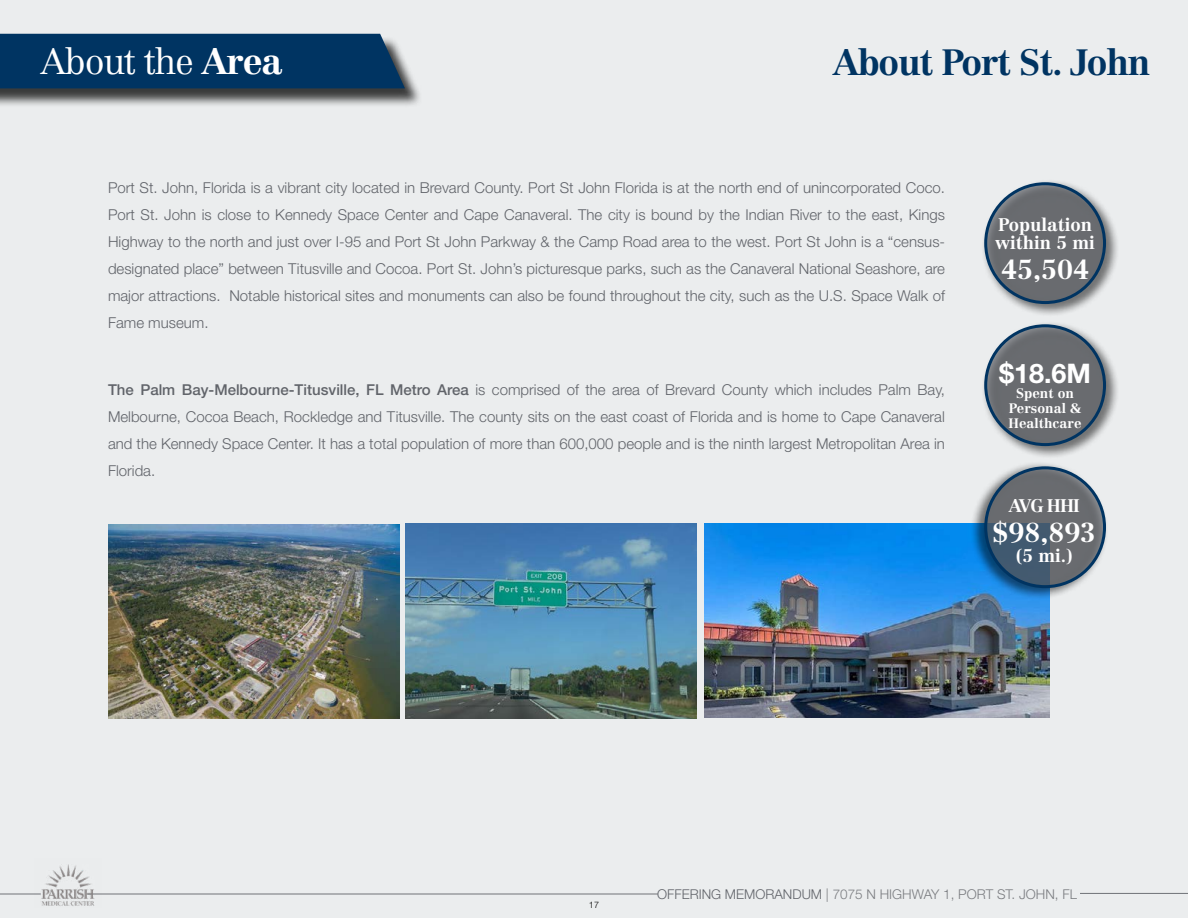
<style>
.page{position:relative;width:1188px;height:918px;background:#ebedee}
.page>*{position:absolute;margin:0;border:0;box-sizing:border-box;transform-origin:0 0}
.t1{font:700 36px "Centennial LT Std";letter-spacing:-.035em;color:#003462}
.t2{font:300 36px "Centennial LT Std";letter-spacing:-.035em;color:#fff}
.t3{font:700 27px "Centennial LT Std";color:#fff}
.t4{font:700 27px "Helvetica Neue LT Std";color:#fff}
.t5{font:700 18px/18px "Centennial LT Std";color:#fff}
.t6{font:300 15px/27px "Helvetica Neue LT Std";color:#61646a;text-align:justify}
.t7{font:300 13.5px "Helvetica Neue LT Std";color:#7b7d81}
.t8{font:700 13.5px/15px "Centennial LT Std";color:#fff;text-align:center}
.t9{font:300 9px "Helvetica Neue LT Std";color:#000}
.s1{font-weight:700}
.s2{font-weight:500}
.s3{color:#61646a}
</style>
<div class="page">
<hr style="left:87px;top:894px;width:571px;height:1px;background:#61646a">
<hr style="left:1080px;top:893px;width:108px;height:1px;background:#61646a">
<hr style="left:0;top:894px;width:41px;height:1px;background:#61646a">
<img style="left:34px;top:864px;width:68px;height:42px">
<div style="left:0;top:36px;width:423px;height:72px;background:#000;opacity:.75"></div>
<div style="left:0;top:34px;width:405px;height:54px;background:#003462"></div>
<img style="left:108px;top:524px;width:292px;height:195px">
<img style="left:405px;top:523px;width:292px;height:196px">
<img style="left:704px;top:523px;width:346px;height:195px">
<div style="left:980px;top:320px;width:139px;height:139px;background:#000;opacity:.75"></div>
<svg style="left:986px;top:326px;width:119px;height:119px;background:#65696f"></svg>
<div style="left:984px;top:324px;width:122px;height:122px;border:3px solid #003462;border-radius:50%"></div>
<div style="left:980px;top:178px;width:139px;height:139px;background:#000;opacity:.75"></div>
<svg style="left:986px;top:184px;width:119px;height:119px;background:#65696f"></svg>
<div style="left:984px;top:182px;width:122px;height:122px;border:3px solid #003462;border-radius:50%"></div>
<div style="left:970px;top:461px;width:138px;height:139px;background:#000;opacity:.75"></div>
<svg style="left:986px;top:468px;width:119px;height:119px;background:#5a646f"></svg>
<div style="left:984px;top:466px;width:122px;height:122px;border:3px solid #003462;border-radius:50%"></div>
<h1 class="t2" style="left:40px;top:40px;width:244px">About the <span class="s1">Area</span></h1>
<h1 class="t1" style="left:833px;top:40px;width:319px">About Port St. John</h1>
<p class="t6" style="left:108px;top:174px;width:839px">Port St. John, Florida is a vibrant city located in Brevard County. Port St John Florida is at the north end of unincorporated Coco.<br>Port St. John is close to Kennedy Space Center and Cape Canaveral. The city is bound by the Indian River to the east, Kings Highway to the north and just over I-95 and Port St John Parkway &amp; the Camp Road area to the west. Port St John is a “census&shy;designated place” between Titusville and Cocoa. Port St. John’s picturesque parks, such as the Canaveral National Seashore, are major attractions. Notable historical sites and monuments can also be found throughout the city, such as the U.S. Space Walk of Fame museum.</p>
<p class="t6" style="left:108px;top:376px;width:839px"><span class="s2">The Palm Bay-Melbourne-Titusville, FL Metro Area</span> is comprised of the area of Brevard County which includes Palm Bay, Melbourne, Cocoa Beach, Rockledge and Titusville. The county sits on the east coast of Florida and is home to Cape Canaveral and the Kennedy Space Center. It has a total population of more than 600,000 people and is the ninth largest Metropolitan Area in Florida.</p>
<p class="t5" style="left:995px;top:215px;width:101px">Population within 5 mi</p>
<h2 class="t3" style="left:1001px;top:253px;width:89px">45,504</h2>
<h2 class="t4" style="left:999px;top:357px;width:94px">$18.6M</h2>
<p class="t8" style="left:1009px;top:386px;width:75px">Spent on<br>Personal &amp;<br>Healthcare</p>
<p class="t5" style="left:1009px;top:497px;width:72px">AVG HHI</p>
<h2 class="t3" style="left:992px;top:516px;width:105px">$98,893</h2>
<p class="t5" style="left:1016px;top:546px;width:58px">(5 mi.)</p>
<p class="t9" style="left:589px;top:899px;width:12px">17</p>
<p class="t7" style="left:657px;top:886px;width:421px"><span class="s3">OFFERING MEMORANDUM</span> | 7075 N HIGHWAY 1, PORT ST. JOHN, FL</p>
</div>
